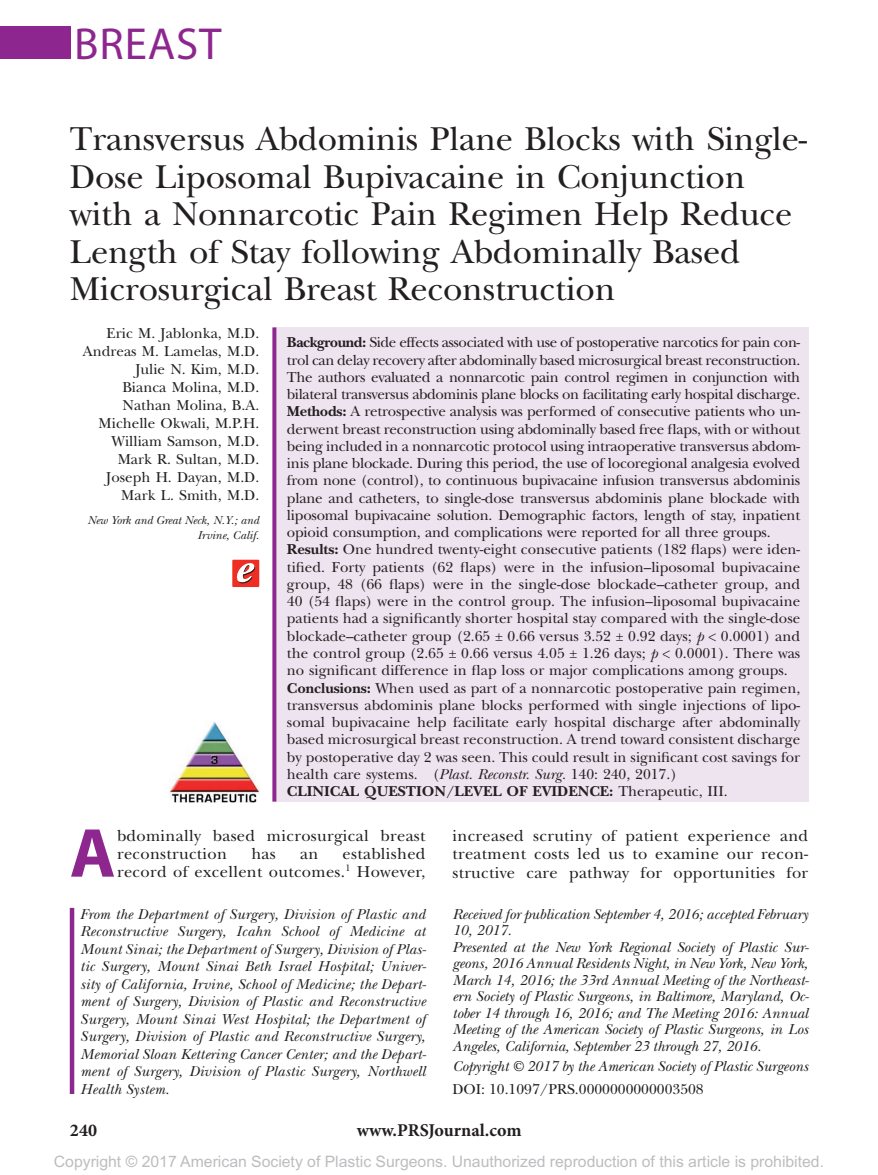
<style>
.page{position:relative;width:878px;height:1175px;background:#fff}
.page>*{position:absolute;margin:0;border:0;box-sizing:border-box;transform-origin:0 0}
.t1{font:700 69.9px "Myriad Pro";color:#8d278f}
.t2{font:45px "Myriad Pro";letter-spacing:.02em;color:#8d278f}
.t3{font:34.5px/37.5px "New Baskerville";letter-spacing:-.005em;color:#231f20}
.t4{font:700 18px "Minion Pro";color:#231f20}
.t5{font:16.5px/18px "New Baskerville";letter-spacing:.02em;color:#231f20}
.t6{font:15.75px "Arial MT Std";color:#bcbdc0}
.t7{font:15px/17.2px "New Baskerville";color:#231f20;text-align:right}
.t8{font:italic 15px/17.5px "New Baskerville";color:#231f20;text-align:justify}
.t9{font:italic 12px/15px "New Baskerville";color:#231f20;text-align:right}
.s1{font-weight:700}
.s2{font-style:italic}
</style>
<div class="page">
<div style="left:0;top:26px;width:70px;height:33px;background:#8d278f"></div>
<div style="left:273px;top:327px;width:536px;height:474px;background:#eee4f0"></div>
<svg style="left:272px;top:327px;width:4px;height:474px;fill:#8d278f"></svg>
<hr style="left:70px;top:908px;width:4px;height:186px;background:#8d278f">
<img style="left:169px;top:721px;width:90px;height:81px">
<div style="left:232px;top:559px;width:27px;height:28px;background:#ee2e22"></div>
<svg style="left:237px;top:563px;width:18px;height:21px"></svg>
<h2 class="t2" style="left:74px;top:16px;width:149px">BREAST</h2>
<h3 class="t3" style="left:70px;top:121px;width:738px">Transversus Abdominis Plane Blocks with Single-Dose Liposomal Bupivacaine in Conjunction with a Nonnarcotic Pain Regimen Help Reduce Length of Stay following Abdominally Based Microsurgical Breast Reconstruction</h3>
<p class="t7" style="left:83px;top:324px;width:178px;line-height:18px">Eric M. Jablonka, M.D.<br>Andreas M. Lamelas, M.D.<br>Julie N. Kim, M.D.<br>Bianca Molina, M.D.<br>Nathan Molina, B.A.<br>Michelle Okwali, M.P.H.<br>William Samson, M.D.<br>Mark R. Sultan, M.D.<br>Joseph H. Dayan, M.D.<br>Mark L. Smith, M.D.</p>
<p class="t9" style="left:87px;top:512px;width:173px">New York and Great Neck, N.Y.; and<br>Irvine, Calif.</p>
<p class="t7" style="left:287px;top:334px;width:515px;text-align:left"><span class="s1">Background:</span> Side effects associated with use of postoperative narcotics for pain con&shy;trol can delay recovery after abdominally based microsurgical breast reconstruction.<br>The authors evaluated a nonnarcotic pain control regimen in conjunction with bilateral transversus abdominis plane blocks on facilitating early hospital discharge.<br><span class="s1">Methods:</span> A retrospective analysis was performed of consecutive patients who un&shy;derwent breast reconstruction using abdominally based free flaps, with or without being included in a nonnarcotic protocol using intraoperative transversus abdom&shy;inis plane blockade. During this period, the use of locoregional analgesia evolved from none (control), to continuous bupivacaine infusion transversus abdominis plane and catheters, to single-dose transversus abdominis plane blockade with liposomal bupivacaine solution. Demographic factors, length of stay, inpatient opioid consumption, and complications were reported for all three groups.<br><span class="s1">Results:</span> One hundred twenty-eight consecutive patients (182 flaps) were iden&shy;tified. Forty patients (62 flaps) were in the infusion–liposomal bupivacaine group, 48 (66 flaps) were in the single-dose blockade–catheter group, and 40 (54 flaps) were in the control group. The infusion–liposomal bupivacaine patients had a significantly shorter hospital stay compared with the single-dose blockade–catheter group (2.65 ± 0.66 versus 3.52 ± 0.92 days; <span class="s2">p</span> &lt; 0.0001) and the control group (2.65 ± 0.66 versus 4.05 ± 1.26 days; <span class="s2">p</span> &lt; 0.0001). There was no significant difference in flap loss or major complications among groups.<br><span class="s1">Conclusions:</span> When used as part of a nonnarcotic postoperative pain regimen, transversus abdominis plane blocks performed with single injections of lipo&shy;somal bupivacaine help facilitate early hospital discharge after abdominally based microsurgical breast reconstruction. A trend toward consistent discharge by postoperative day 2 was seen. This could result in significant cost savings for health care systems. (<span class="s2">Plast. Reconstr. Surg.</span> 140: 240, 2017.)<br><span class="s1">CLINICAL QUESTION/LEVEL OF EVIDENCE:</span> Therapeutic, III.</p>
<h1 class="t1" style="left:70px;top:807px;width:47px">A</h1>
<p class="t5" style="left:117px;top:826px;width:310px">bdominally based microsurgical breast reconstruction</p>
<p class="t5" style="left:117px;top:844px;width:310px;text-align:right">established<br>record of excellent outcomes.<sup>1</sup> However,</p>
<p class="t5" style="left:251px;top:844px;width:26px">has</p>
<p class="t5" style="left:300px;top:844px;width:20px">an</p>
<p class="t8" style="left:80px;top:905px;width:347px">From the Department of Surgery, Division of Plastic and Reconstructive Surgery, Icahn School of Medicine at Mount Sinai; the Department of Surgery, Division of Plas&shy;tic Surgery, Mount Sinai Beth Israel Hospital; Univer&shy;sity of California, Irvine, School of Medicine; the Depart&shy;ment of Surgery, Division of Plastic and Reconstructive Surgery, Mount Sinai West Hospital; the Department of Surgery, Division of Plastic and Reconstructive Surgery, Memorial Sloan Kettering Cancer Center; and the Depart&shy;ment of Surgery, Division of Plastic Surgery, Northwell Health System.</p>
<p class="t5" style="left:452px;top:826px;width:357px;line-height:18.5px;text-align:justify">increased scrutiny of patient experience and treatment costs led us to examine our recon&shy;structive care pathway for opportunities for</p>
<p class="t8" style="left:452px;top:905px;width:358px;line-height:16.5px;text-align:left">Received for publication September 4, 2016; accepted February 10, 2017.<br>Presented at the New York Regional Society of Plastic Sur&shy;geons, 2016 Annual Residents Night, in New York, New York, March 14, 2016; the 33rd Annual Meeting of the Northeast&shy;ern Society of Plastic Surgeons, in Baltimore, Maryland, Oc&shy;tober 14 through 16, 2016; and The Meeting 2016: Annual Meeting of the American Society of Plastic Surgeons, in Los Angeles, California, September 23 through 27, 2016.</p>
<p class="t8" style="left:452px;top:1057px;width:357px">Copyright © 2017 by the American Society of Plastic Surgeons</p>
<p class="t7" style="left:452px;top:1080px;width:253px">DOI: 10.1097/PRS.0000000000003508</p>
<p class="t4" style="left:70px;top:1117px;width:29px">240</p>
<p class="t4" style="left:357px;top:1117px;width:166px">www.PRSJournal.com</p>
<p class="t6" style="left:54px;top:1152px;width:771px">Copyright © 2017 American Society of Plastic Surgeons. Unauthorized reproduction of this article is prohibited.</p>
</div>
